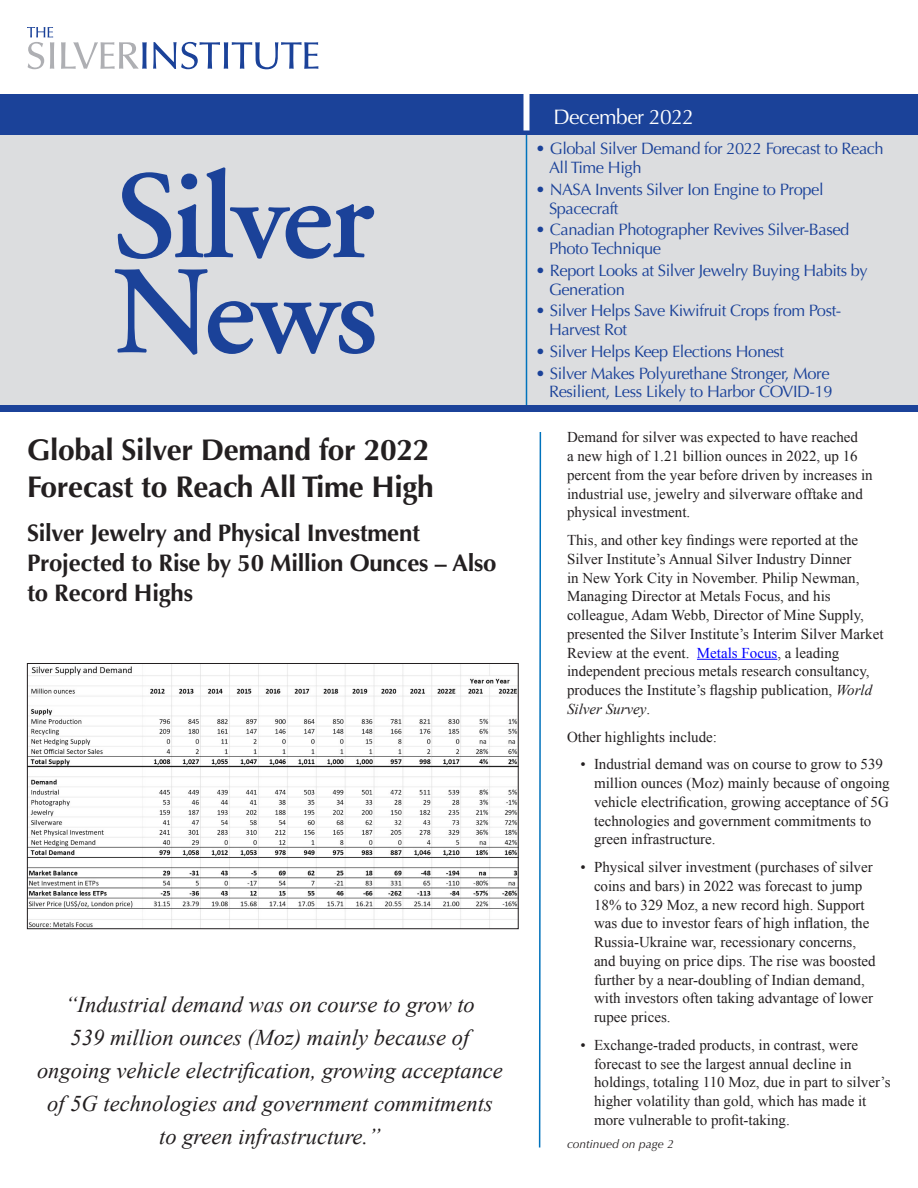
<style>
.page{position:relative;width:918px;height:1188px;background:#fff}
.page>*{position:absolute;margin:0;border:0;box-sizing:border-box;transform-origin:0 0}
.Heads{font:700 30px/37.5px "Optima";letter-spacing:-.01em;color:#231f20}
.Subhead{font:700 24px/30px "Optima";letter-spacing:-.01em;color:#231f20}
.Call_Outs{font:italic 22.5px/33px "Times New Roman";color:#231f20;text-align:center}
.t1{font:21px "Optima";letter-spacing:-.025em;color:#fff}
.Table_of_Contents{font:16.5px/18.8px "Optima";letter-spacing:-.025em;color:#1b4299}
.Body_Copy{font:15px/18.8px "Times New Roman";color:#231f20}
.Captions{font:italic 12px "Optima";color:#231f20}
.s1{color:#00f}
.s2{font-style:italic}
</style>
<div class="page">
<div style="left:0;top:94px;width:918px;height:318px;background:#dcdddf"></div>
<svg style="left:61px;top:42px;width:86px;height:27px"></svg>
<svg style="left:153px;top:42px;width:165px;height:27px"></svg>
<svg style="left:27px;top:27px;width:27px;height:42px"></svg>
<hr style="left:526px;top:134px;width:1px;height:273px;background:#0072bc">
<div style="left:0;top:405px;width:918px;height:7px;background:#1b4299"></div>
<div style="left:0;top:94px;width:918px;height:41px;background:#1b4299"></div>
<div style="left:524px;top:94px;width:6px;height:36px;background:#fff"></div>
<hr style="left:697px;top:659px;width:80px;height:1px;background:#00f">
<svg style="left:118px;top:167px;width:256px;height:92px"></svg>
<svg style="left:114px;top:269px;width:261px;height:86px"></svg>
<svg style="left:538px;top:432px;width:4px;height:716px"></svg>
<img style="left:29px;top:665px;width:488px;height:262px">
<div style="left:27px;top:663px;width:492px;height:266px;border:1px solid #231f20"></div>
<p class="Heads" style="left:27px;top:431px;width:409px">Global Silver Demand for 2022<br>Forecast to Reach All Time High</p>
<p class="Subhead" style="left:27px;top:518px;width:471px">Silver Jewelry and Physical Investment<br>Projected to Rise by 50 Million Ounces – Also to Record Highs</p>
<p class="Call_Outs" style="left:37px;top:987px;width:467px">“Industrial demand was on course to grow to<br>539 million ounces (Moz) mainly because of ongoing vehicle electrification, growing acceptance of 5G technologies and government commitments to green infrastructure.”</p>
<p class="t1" style="left:554px;top:105px;width:142px">December 2022</p>
<p class="Table_of_Contents" style="left:549px;top:140px;width:336px;text-indent:-14px">• Global Silver Demand for 2022 Forecast to Reach<br>All Time High</p>
<p class="Table_of_Contents" style="left:549px;top:180px;width:276px;text-indent:-14px">• NASA Invents Silver Ion Engine to Propel<br>Spacecraft</p>
<p class="Table_of_Contents" style="left:549px;top:221px;width:302px;text-indent:-14px">• Canadian Photographer Revives Silver-Based<br>Photo Technique</p>
<p class="Table_of_Contents" style="left:549px;top:261px;width:320px;text-indent:-14px">• Report Looks at Silver Jewelry Buying Habits by<br>Generation</p>
<p class="Table_of_Contents" style="left:549px;top:302px;width:294px;text-indent:-14px">• Silver Helps Save Kiwifruit Crops from Post-<br>Harvest Rot</p>
<p class="Table_of_Contents" style="left:536px;top:342px;width:250px">• Silver Helps Keep Elections Honest</p>
<p class="Table_of_Contents" style="left:536px;top:364px;width:299px;text-align:right">• Silver Makes Polyurethane Stronger, More<br>Resilient, Less Likely to Harbor COVID-19</p>
<p class="Body_Copy" style="left:567px;top:428px;width:307px">Demand for silver was expected to have reached<br>a new high of 1.21 billion ounces in 2022, up 16 percent from the year before driven by increases in industrial use, jewelry and silverware offtake and physical investment.</p>
<p class="Body_Copy" style="left:567px;top:531px;width:318px">This, and other key findings were reported at the Silver Institute’s Annual Silver Industry Dinner<br>in New York City in November. Philip Newman, Managing Director at Metals Focus, and his colleague, Adam Webb, Director of Mine Supply, presented the Silver Institute’s Interim Silver Market Review at the event. <span class="s1">Metals Focus</span>, a leading independent precious metals research consultancy, produces the Institute’s flagship publication, <span class="s2">World Silver Survey</span>.</p>
<p class="Body_Copy" style="left:567px;top:727px;width:151px">Other highlights include:</p>
<p class="Body_Copy" style="left:594px;top:755px;width:297px;text-indent:-14px">• Industrial demand was on course to grow to 539 million ounces (Moz) mainly because of ongoing vehicle electrification, growing acceptance of 5G technologies and government commitments to green infrastructure.</p>
<p class="Body_Copy" style="left:594px;top:858px;width:283px;text-indent:-14px">• Physical silver investment (purchases of silver coins and bars) in 2022 was forecast to jump 18% to 329 Moz, a new record high. Support was due to investor fears of high inflation, the Russia-Ukraine war, recessionary concerns, and buying on price dips. The rise was boosted further by a near-doubling of Indian demand, with investors often taking advantage of lower rupee prices.</p>
<p class="Body_Copy" style="left:594px;top:1035px;width:298px;text-indent:-14px">• Exchange-traded products, in contrast, were forecast to see the largest annual decline in holdings, totaling 110 Moz, due in part to silver’s higher volatility than gold, which has made it more vulnerable to profit-taking.</p>
<p class="Captions" style="left:567px;top:1137px;width:108px">continued on page 2</p>
</div>
